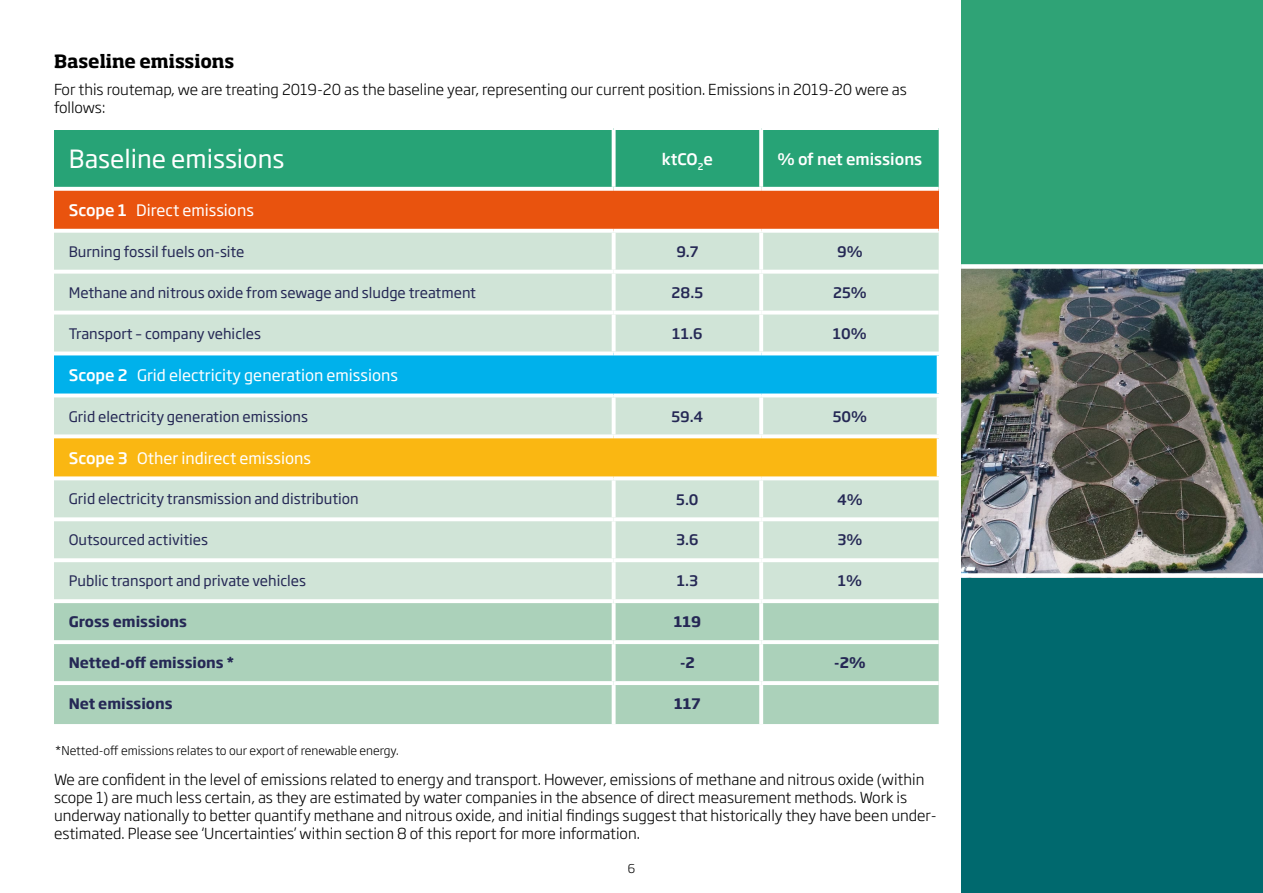
<style>
.page{position:relative;width:1263px;height:893px;background:#fff}
.page>*{position:absolute;margin:0;border:0;box-sizing:border-box;transform-origin:0 0}
.t1{font:24.75px "Soho Gothic Pro";color:#fff}
.t2{font:700 18px "Soho Pro";letter-spacing:-.005em;color:#000}
.t3{font:15.6px "Soho Gothic Pro";color:#fff}
.t4{font:500 15.6px "Soho Gothic Pro";color:#fff}
.t5{font:300 15px/18px "Soho Gothic Pro";color:#000}
.t6{font:14.4px "Soho Gothic Pro";color:#252855}
.t7{font:700 14.4px "Soho Gothic Pro";color:#252855}
.t8{font:500 14.4px "Soho Gothic Pro";color:#252855}
.t9{font:300 12px "Soho Gothic Pro";color:#000}
.s1{font-weight:500}
</style>
<div class="page">
<div style="left:961px;top:0;width:302px;height:893px;background:#2fa376"></div>
<div style="left:961px;top:575px;width:302px;height:318px;background:#00696e"></div>
<img style="left:961px;top:269px;width:302px;height:304px">
<div style="left:961px;top:264px;width:302px;height:5px;background:#fff"></div>
<div style="left:961px;top:573px;width:302px;height:5px;background:#fff"></div>
<div style="left:54px;top:130px;width:885px;height:57px;background:#27a376"></div>
<div style="left:54px;top:189px;width:885px;height:42px;background:#e9530e"></div>
<div style="left:54px;top:233px;width:885px;height:366px;background:#d0e4d7"></div>
<div style="left:54px;top:353px;width:885px;height:42px;background:#00b1eb"></div>
<div style="left:54px;top:436px;width:885px;height:42px;background:#fab712"></div>
<div style="left:54px;top:603px;width:885px;height:121px;background:#abd1ba"></div>
<svg style="left:759px;top:130px;width:4px;height:57px"></svg>
<svg style="left:54px;top:187px;width:560px;height:4px"></svg>
<svg style="left:614px;top:189px;width:147px;height:2px"></svg>
<svg style="left:761px;top:187px;width:178px;height:4px"></svg>
<svg style="left:54px;top:229px;width:560px;height:4px"></svg>
<svg style="left:614px;top:229px;width:147px;height:4px"></svg>
<svg style="left:761px;top:229px;width:178px;height:4px"></svg>
<hr style="left:759px;top:233px;width:4px;height:37px;background:#fff">
<svg style="left:54px;top:270px;width:560px;height:4px"></svg>
<svg style="left:614px;top:270px;width:147px;height:4px"></svg>
<svg style="left:761px;top:270px;width:178px;height:4px"></svg>
<hr style="left:759px;top:274px;width:4px;height:37px;background:#fff">
<svg style="left:54px;top:311px;width:560px;height:4px"></svg>
<svg style="left:614px;top:311px;width:147px;height:4px"></svg>
<svg style="left:761px;top:311px;width:178px;height:4px"></svg>
<hr style="left:759px;top:315px;width:4px;height:37px;background:#fff">
<svg style="left:759px;top:685px;width:4px;height:39px"></svg>
<svg style="left:612px;top:130px;width:4px;height:57px"></svg>
<svg style="left:612px;top:233px;width:4px;height:37px"></svg>
<svg style="left:612px;top:274px;width:4px;height:37px"></svg>
<svg style="left:612px;top:315px;width:4px;height:37px"></svg>
<svg style="left:612px;top:685px;width:4px;height:39px"></svg>
<svg style="left:612px;top:480px;width:4px;height:37px"></svg>
<hr style="left:759px;top:480px;width:4px;height:37px;background:#fff">
<svg style="left:54px;top:517px;width:560px;height:4px"></svg>
<svg style="left:614px;top:517px;width:147px;height:4px"></svg>
<svg style="left:612px;top:521px;width:4px;height:37px"></svg>
<svg style="left:761px;top:517px;width:178px;height:4px"></svg>
<hr style="left:759px;top:521px;width:4px;height:37px;background:#fff">
<svg style="left:54px;top:558px;width:560px;height:4px"></svg>
<svg style="left:614px;top:558px;width:147px;height:4px"></svg>
<svg style="left:612px;top:562px;width:4px;height:37px"></svg>
<svg style="left:761px;top:558px;width:178px;height:4px"></svg>
<hr style="left:759px;top:562px;width:4px;height:37px;background:#fff">
<svg style="left:612px;top:603px;width:4px;height:37px"></svg>
<svg style="left:759px;top:603px;width:4px;height:37px"></svg>
<svg style="left:54px;top:640px;width:560px;height:4px"></svg>
<svg style="left:614px;top:640px;width:147px;height:4px"></svg>
<svg style="left:612px;top:644px;width:4px;height:37px"></svg>
<svg style="left:761px;top:640px;width:178px;height:4px"></svg>
<svg style="left:759px;top:644px;width:4px;height:37px"></svg>
<hr style="left:54px;top:681px;width:560px;height:4px;background:#fff">
<hr style="left:614px;top:681px;width:147px;height:4px;background:#fff">
<hr style="left:761px;top:681px;width:178px;height:4px;background:#fff">
<hr style="left:937px;top:438px;width:4px;height:38px;background:#fff">
<svg style="left:54px;top:476px;width:560px;height:4px"></svg>
<svg style="left:614px;top:476px;width:147px;height:4px"></svg>
<svg style="left:761px;top:476px;width:178px;height:4px"></svg>
<hr style="left:54px;top:352px;width:560px;height:3px;background:#fff">
<hr style="left:614px;top:352px;width:147px;height:3px;background:#fff">
<hr style="left:761px;top:352px;width:180px;height:3px;background:#fff">
<hr style="left:937px;top:355px;width:4px;height:38px;background:#fff">
<svg style="left:54px;top:393px;width:560px;height:4px"></svg>
<svg style="left:614px;top:393px;width:147px;height:4px"></svg>
<svg style="left:612px;top:397px;width:4px;height:37px"></svg>
<svg style="left:761px;top:393px;width:178px;height:4px"></svg>
<hr style="left:759px;top:397px;width:4px;height:37px;background:#fff">
<hr style="left:937px;top:397px;width:4px;height:37px;background:#fff">
<svg style="left:54px;top:434px;width:560px;height:4px"></svg>
<svg style="left:614px;top:434px;width:147px;height:4px"></svg>
<svg style="left:761px;top:434px;width:178px;height:4px"></svg>
<p class="t2" style="left:54px;top:48px;width:182px">Baseline emissions</p>
<p class="t5" style="left:54px;top:79px;width:854px">For this routemap, we are treating 2019-20 as the baseline year, representing our current position. Emissions in 2019-20 were as follows:</p>
<h1 class="t1" style="left:69px;top:140px;width:217px">Baseline emissions</h1>
<p class="t4" style="left:662px;top:147px;width:52px">ktCO<sub>2</sub>e</p>
<p class="t4" style="left:777px;top:147px;width:146px">% of net emissions</p>
<p class="t3" style="left:69px;top:198px;width:187px"><span class="s1">Scope 1</span> Direct emissions</p>
<p class="t6" style="left:69px;top:240px;width:177px">Burning fossil fuels on-site</p>
<p class="t8" style="left:676px;top:240px;width:24px">9.7</p>
<p class="t8" style="left:837px;top:240px;width:27px">9%</p>
<p class="t6" style="left:69px;top:281px;width:409px">Methane and nitrous oxide from sewage and sludge treatment</p>
<p class="t8" style="left:672px;top:281px;width:33px">28.5</p>
<p class="t8" style="left:833px;top:281px;width:35px">25%</p>
<p class="t6" style="left:69px;top:322px;width:194px">Transport – company vehicles</p>
<p class="t8" style="left:672px;top:322px;width:32px">11.6</p>
<p class="t8" style="left:833px;top:322px;width:35px">10%</p>
<p class="t3" style="left:69px;top:363px;width:331px"><span class="s1">Scope 2</span> Grid electricity generation emissions</p>
<p class="t6" style="left:69px;top:405px;width:241px">Grid electricity generation emissions</p>
<p class="t8" style="left:671px;top:405px;width:34px">59.4</p>
<p class="t8" style="left:833px;top:405px;width:36px">50%</p>
<p class="t3" style="left:69px;top:446px;width:244px"><span class="s1">Scope 3</span> Other indirect emissions</p>
<p class="t6" style="left:69px;top:488px;width:291px">Grid electricity transmission and distribution</p>
<p class="t8" style="left:676px;top:488px;width:24px">5.0</p>
<p class="t8" style="left:837px;top:488px;width:27px">4%</p>
<p class="t6" style="left:69px;top:529px;width:141px">Outsourced activities</p>
<p class="t8" style="left:676px;top:529px;width:24px">3.6</p>
<p class="t8" style="left:837px;top:529px;width:26px">3%</p>
<p class="t6" style="left:69px;top:570px;width:239px">Public transport and private vehicles</p>
<p class="t8" style="left:677px;top:570px;width:23px">1.3</p>
<p class="t8" style="left:838px;top:570px;width:26px">1%</p>
<p class="t7" style="left:69px;top:610px;width:120px">Gross emissions</p>
<p class="t7" style="left:674px;top:610px;width:29px">119</p>
<p class="t7" style="left:69px;top:651px;width:167px">Netted-off emissions *</p>
<p class="t7" style="left:680px;top:651px;width:16px">-2</p>
<p class="t7" style="left:834px;top:651px;width:33px">-2%</p>
<p class="t7" style="left:69px;top:692px;width:105px">Net emissions</p>
<p class="t7" style="left:674px;top:692px;width:28px">117</p>
<p class="t9" style="left:55px;top:741px;width:345px">*Netted-off emissions relates to our export of renewable energy.</p>
<p class="t5" style="left:54px;top:770px;width:884px">We are confident in the level of emissions related to energy and transport. However, emissions of methane and nitrous oxide (within scope 1) are much less certain, as they are estimated by water companies in the absence of direct measurement methods. Work is underway nationally to better quantify methane and nitrous oxide, and initial findings suggest that historically they have been under&shy;estimated. Please see ‘Uncertainties’ within section 8 of this report for more information.</p>
<p class="t9" style="left:628px;top:859px;width:9px">6</p>
</div>
